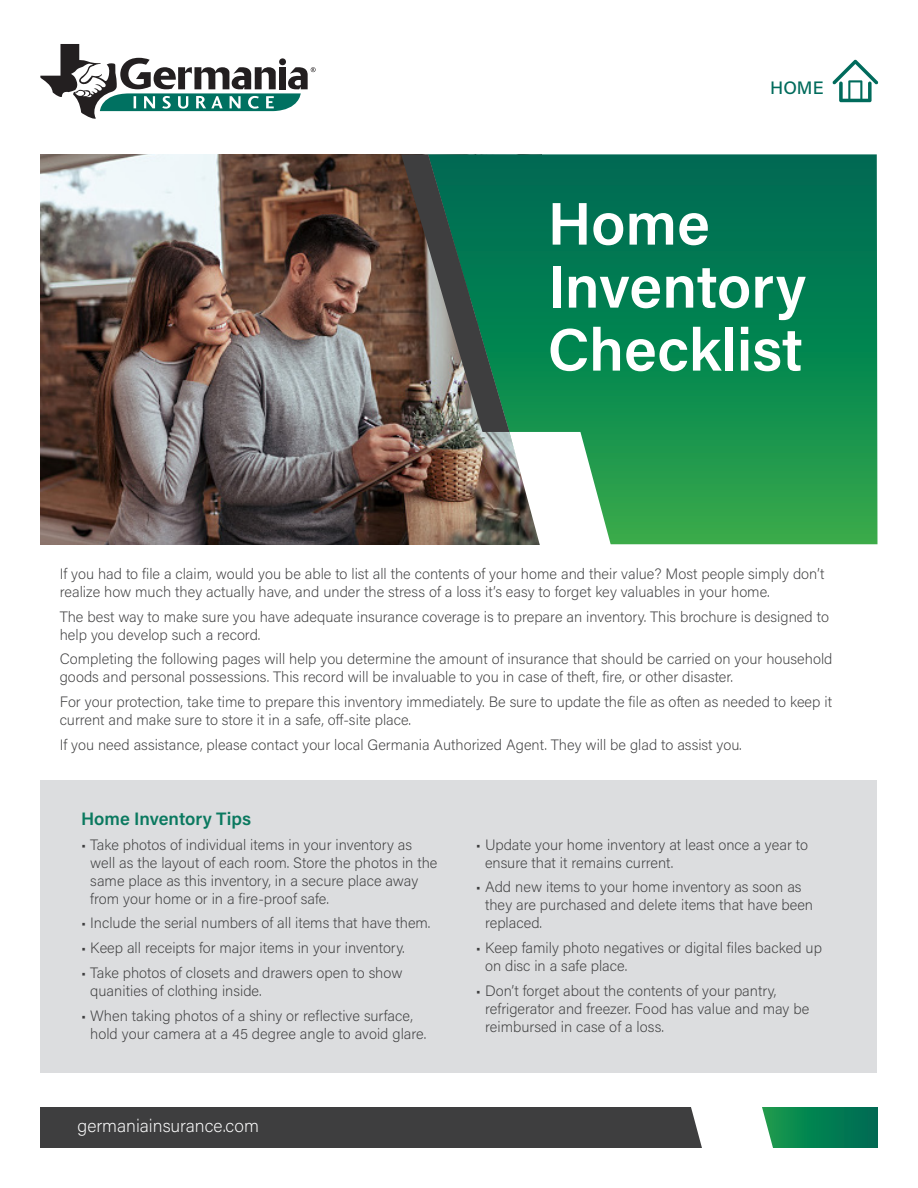
<style>
.page{position:relative;width:918px;height:1188px;background:#fff}
.page>*{position:absolute;margin:0;border:0;box-sizing:border-box;transform-origin:0 0}
.t1{font:600 60px "Acumin Pro";color:#fff}
.t2{font:200 18px "Acumin Pro";color:#fff}
.t3{font:600 18px "Acumin Pro";color:#0a795f}
.t4{font:500 18px "Acumin Pro";color:#006b5c}
.t5{font:200 15px/18px "Acumin Pro";color:#3e3e3f}
</style>
<div class="page">
<div style="left:731px;top:1107px;width:147px;height:41px;background:#006f53"></div>
<img style="left:40px;top:154px;width:388px;height:390px">
<svg style="left:428px;top:154px;width:450px;height:390px;background:#077f51"></svg>
<svg style="left:381px;top:154px;width:148px;height:278px;background:#3b624e"></svg>
<div style="left:40px;top:1107px;width:685px;height:41px;background:#3e3e3f"></div>
<svg style="left:439px;top:432px;width:410px;height:716px"></svg>
<svg style="left:40px;top:44px;width:276px;height:74px"></svg>
<svg style="left:832px;top:60px;width:46px;height:42px"></svg>
<div style="left:40px;top:780px;width:838px;height:292px;background:#dcdddf"></div>
<p class="t4" style="left:770px;top:75px;width:55px">HOME</p>
<p class="t1" style="left:548px;top:182px;width:164px">Home</p>
<p class="t1" style="left:548px;top:245px;width:260px">Inventory</p>
<p class="t1" style="left:548px;top:308px;width:257px">Checklist</p>
<p class="t5" style="left:60px;top:564px;width:766px">If you had to file a claim, would you be able to list all the contents of your home and their value? Most people simply don’t realize how much they actually have, and under the stress of a loss it’s easy to forget key valuables in your home.</p>
<p class="t5" style="left:60px;top:607px;width:771px">The best way to make sure you have adequate insurance coverage is to prepare an inventory. This brochure is designed to help you develop such a record.</p>
<p class="t5" style="left:60px;top:650px;width:774px">Completing the following pages will help you determine the amount of insurance that should be carried on your household goods and personal possessions. This record will be invaluable to you in case of theft, fire, or other disaster.</p>
<p class="t5" style="left:60px;top:692px;width:774px">For your protection, take time to prepare this inventory immediately. Be sure to update the file as often as needed to keep it current and make sure to store it in a safe, off-site place.</p>
<p class="t5" style="left:60px;top:735px;width:684px">If you need assistance, please contact your local Germania Authorized Agent. They will be glad to assist you.</p>
<p class="t3" style="left:81px;top:806px;width:171px">Home Inventory Tips</p>
<p class="t5" style="left:90px;top:835px;width:349px;text-indent:-9px">• Take photos of individual items in your inventory as well as the layout of each room. Store the photos in the same place as this inventory, in a secure place away from your home or in a fire-proof safe.</p>
<p class="t5" style="left:81px;top:914px;width:351px">• Include the serial numbers of all items that have them.</p>
<p class="t5" style="left:81px;top:938px;width:325px">• Keep all receipts for major items in your inventory.</p>
<p class="t5" style="left:90px;top:963px;width:314px;text-indent:-9px">• Take photos of closets and drawers open to show quanities of clothing inside.</p>
<p class="t5" style="left:90px;top:1006px;width:338px;text-indent:-9px">• When taking photos of a shiny or reflective surface, hold your camera at a 45 degree angle to avoid glare.</p>
<p class="t2" style="left:78px;top:1113px;width:183px">germaniainsurance.com</p>
<p class="t5" style="left:485px;top:835px;width:324px;text-indent:-9px">• Update your home inventory at least once a year to ensure that it remains current.</p>
<p class="t5" style="left:485px;top:878px;width:330px;text-indent:-9px">• Add new items to your home inventory as soon as they are purchased and delete items that have been replaced.</p>
<p class="t5" style="left:485px;top:938px;width:338px;text-indent:-9px">• Keep family photo negatives or digital files backed up on disc in a safe place.</p>
<p class="t5" style="left:485px;top:981px;width:326px;text-indent:-9px">• Don’t forget about the contents of your pantry, refrigerator and freezer. Food has value and may be reimbursed in case of a loss.</p>
</div>
